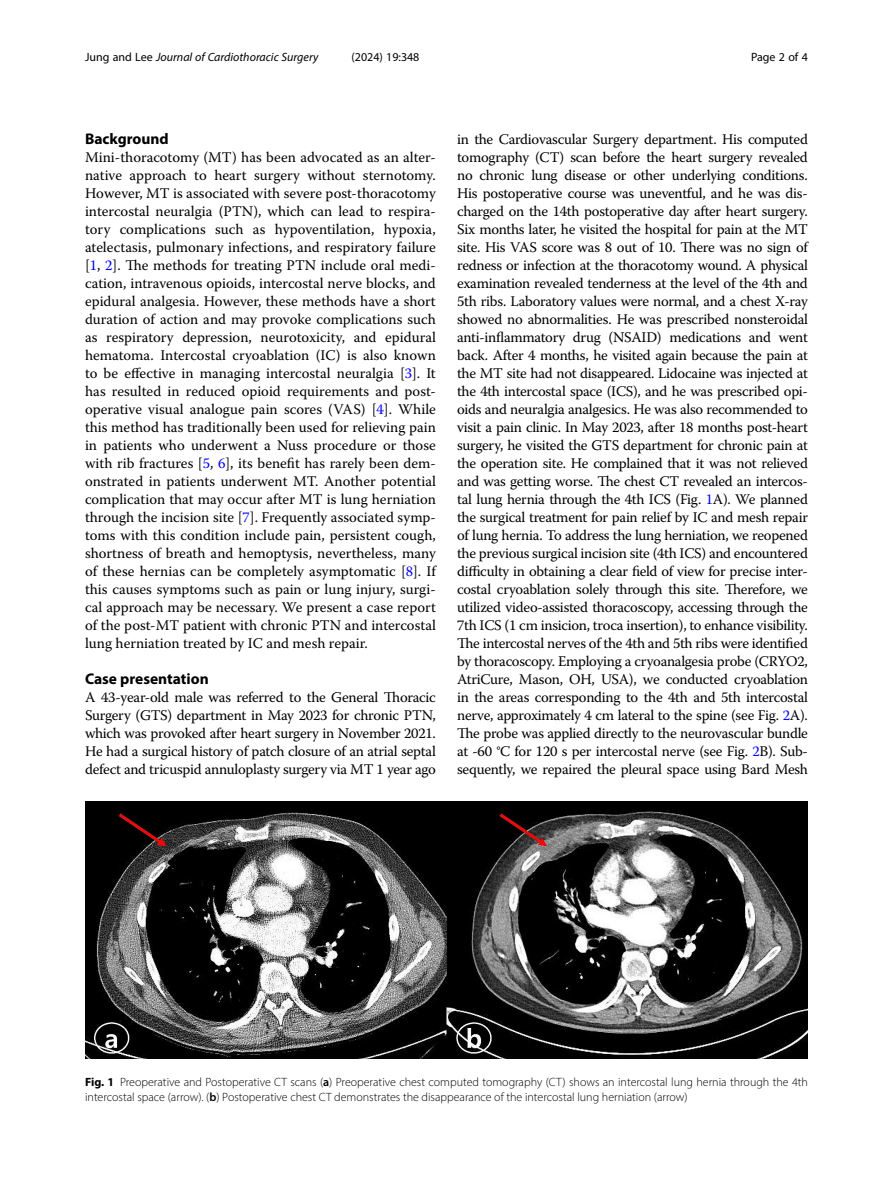
<style>
.page{position:relative;width:893px;height:1191px;background:#fff}
.page>*{position:absolute;margin:0;border:0;box-sizing:border-box;transform-origin:0 0}
.Head_1{font:700 15.45px "Myriad Pro";color:#000}
.Body_Text{font:14.7px/18px "Warnock Pro";letter-spacing:-.015em;color:#000;text-align:justify}
.Figure_Caption{font:300 12px/15px "Myriad Pro";color:#000}
.t1{font:italic 12px "Myriad Pro";color:#000}
.t2{font:12px "Myriad Pro";color:#000}
.s1{font-style:normal}
.s2{color:#00f}
.s3{font-weight:700}
.s4{font-weight:600}
</style>
<div class="page">
<img style="left:85px;top:801px;width:723px;height:258px">
<p class="t1" style="left:85px;top:50px;width:235px"><span class="s1">Jung and Lee</span> Journal of Cardiothoracic Surgery</p>
<p class="t2" style="left:351px;top:50px;width:70px">(2024) 19:348</p>
<p class="t2" style="left:751px;top:50px;width:58px">Page 2 of 4</p>
<p class="Head_1" style="left:85px;top:129px;width:85px">Background</p>
<p class="Body_Text" style="left:85px;top:148px;width:352px">Mini-thoracotomy (MT) has been advocated as an alter&shy;native approach to heart surgery without sternotomy.<br>However, MT is associated with severe post-thoracotomy intercostal neuralgia (PTN), which can lead to respira&shy;tory complications such as hypoventilation, hypoxia, atelectasis, pulmonary infections, and respiratory failure [<span class="s2">1</span>, <span class="s2">2</span>]. The methods for treating PTN include oral medi&shy;cation, intravenous opioids, intercostal nerve blocks, and epidural analgesia. However, these methods have a short duration of action and may provoke complications such as respiratory depression, neurotoxicity, and epidural hematoma. Intercostal cryoablation (IC) is also known to be effective in managing intercostal neuralgia [<span class="s2">3</span>]. It has resulted in reduced opioid requirements and post&shy;operative visual analogue pain scores (VAS) [<span class="s2">4</span>]. While this method has traditionally been used for relieving pain in patients who underwent a Nuss procedure or those with rib fractures [<span class="s2">5</span>, <span class="s2">6</span>], its benefit has rarely been dem&shy;onstrated in patients underwent MT. Another potential complication that may occur after MT is lung herniation through the incision site [<span class="s2">7</span>]. Frequently associated symp&shy;toms with this condition include pain, persistent cough, shortness of breath and hemoptysis, nevertheless, many of these hernias can be completely asymptomatic [<span class="s2">8</span>]. If this causes symptoms such as pain or lung injury, surgi&shy;cal approach may be necessary. We present a case report of the post-MT patient with chronic PTN and intercostal lung herniation treated by IC and mesh repair.</p>
<p class="Head_1" style="left:85px;top:669px;width:125px">Case presentation</p>
<p class="Body_Text" style="left:85px;top:688px;width:352px">A 43-year-old male was referred to the General Thoracic Surgery (GTS) department in May 2023 for chronic PTN, which was provoked after heart surgery in November 2021.<br>He had a surgical history of patch closure of an atrial septal defect and tricuspid annuloplasty surgery via MT 1 year ago</p>
<p class="Body_Text" style="left:457px;top:130px;width:352px">in the Cardiovascular Surgery department. His computed tomography (CT) scan before the heart surgery revealed no chronic lung disease or other underlying conditions.<br>His postoperative course was uneventful, and he was dis&shy;charged on the 14th postoperative day after heart surgery.<br>Six months later, he visited the hospital for pain at the MT site. His VAS score was 8 out of 10. There was no sign of redness or infection at the thoracotomy wound. A physical examination revealed tenderness at the level of the 4th and 5th ribs. Laboratory values were normal, and a chest X-ray showed no abnormalities. He was prescribed nonsteroidal anti-inflammatory drug (NSAID) medications and went back. After 4 months, he visited again because the pain at the MT site had not disappeared. Lidocaine was injected at the 4th intercostal space (ICS), and he was prescribed opi&shy;oids and neuralgia analgesics. He was also recommended to visit a pain clinic. In May 2023, after 18 months post-heart surgery, he visited the GTS department for chronic pain at the operation site. He complained that it was not relieved and was getting worse. The chest CT revealed an intercos&shy;tal lung hernia through the 4th ICS (Fig. <span class="s2">1</span>A). We planned the surgical treatment for pain relief by IC and mesh repair of lung hernia. To address the lung herniation, we reopened the previous surgical incision site (4th ICS) and encountered difficulty in obtaining a clear field of view for precise inter&shy;costal cryoablation solely through this site. Therefore, we utilized video-assisted thoracoscopy, accessing through the 7th ICS (1 cm insicion, troca insertion), to enhance visibility.<br>The intercostal nerves of the 4th and 5th ribs were identified by thoracoscopy. Employing a cryoanalgesia probe (CRYO2, AtriCure, Mason, OH, USA), we conducted cryoablation in the areas corresponding to the 4th and 5th intercostal nerve, approximately 4 cm lateral to the spine (see Fig. <span class="s2">2</span>A).<br>The probe was applied directly to the neurovascular bundle at -60 °C for 120 s per intercostal nerve (see Fig. <span class="s2">2</span>B). Sub&shy;sequently, we repaired the pleural space using Bard Mesh</p>
<p class="Figure_Caption" style="left:85px;top:1074px;width:724px"><span class="s3">Fig. 1</span> Preoperative and Postoperative CT scans (<span class="s4">a</span>) Preoperative chest computed tomography (CT) shows an intercostal lung hernia through the 4th intercostal space (arrow). (<span class="s4">b</span>) Postoperative chest CT demonstrates the disappearance of the intercostal lung herniation (arrow)</p>
</div>
